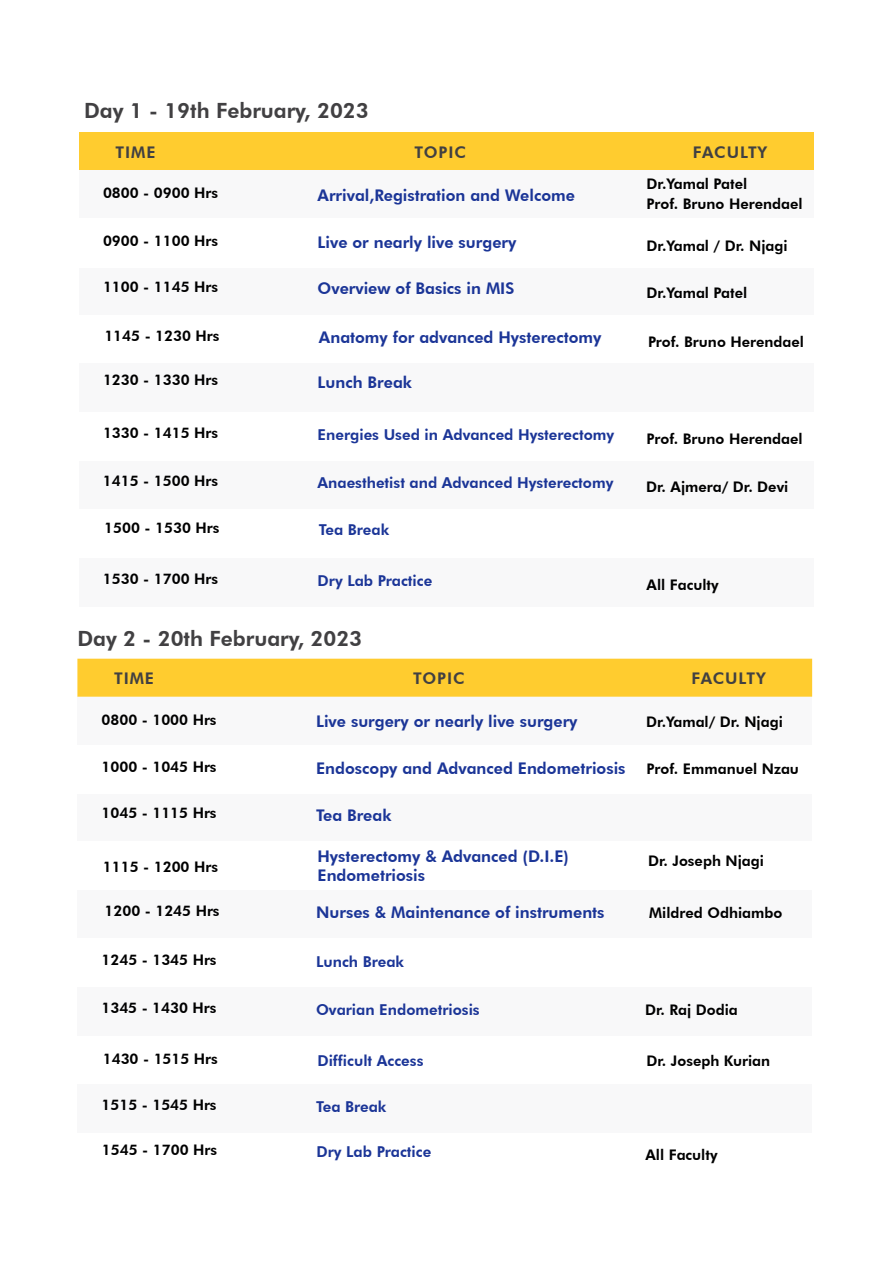
<style>
.page{position:relative;width:893px;height:1263px;background:#fff}
.page>*{position:absolute;margin:0;border:0;box-sizing:border-box;transform-origin:0 0}
.t1{font:800 21px "Futura BT";color:#414042}
.t2{font:800 16.05px/19.4px "Futura BT";color:#1b3597}
.t3{font:800 16.05px "Futura BT";letter-spacing:.055em;color:#414042}
.t4{font:800 15px "Futura BT";color:#1b3597}
.t5{font:800 14.55px/19.5px "Futura BT";color:#000}
</style>
<div class="page">
<div style="left:79px;top:169px;width:735px;height:49px;background:#f8f8f9"></div>
<div style="left:79px;top:268px;width:735px;height:48px;background:#f8f8f9"></div>
<div style="left:79px;top:315px;width:735px;height:49px;background:#fff"></div>
<div style="left:79px;top:364px;width:735px;height:48px;background:#f8f8f9"></div>
<div style="left:79px;top:461px;width:735px;height:48px;background:#f8f8f9"></div>
<div style="left:79px;top:558px;width:735px;height:49px;background:#f8f8f9"></div>
<div style="left:79px;top:132px;width:735px;height:38px;background:#ffcc2f"></div>
<div style="left:77px;top:696px;width:735px;height:48px;background:#f8f8f9"></div>
<div style="left:77px;top:794px;width:735px;height:49px;background:#f8f8f9"></div>
<div style="left:77px;top:842px;width:735px;height:48px;background:#fff"></div>
<div style="left:77px;top:890px;width:735px;height:48px;background:#f8f8f9"></div>
<div style="left:77px;top:987px;width:735px;height:49px;background:#f8f8f9"></div>
<div style="left:77px;top:1084px;width:735px;height:49px;background:#f8f8f9"></div>
<div style="left:77px;top:659px;width:735px;height:38px;background:#ffcc2f"></div>
<h1 class="t1" style="left:84px;top:102px;width:286px">Day 1 - 19th February, 2023</h1>
<p class="t3" style="left:116px;top:146px;width:42px">TIME</p>
<p class="t3" style="left:415px;top:146px;width:53px">TOPIC</p>
<p class="t3" style="left:693px;top:146px;width:76px">FACULTY</p>
<p class="t5" style="left:103px;top:185px;width:117px">0800 - 0900 Hrs</p>
<p class="t2" style="left:318px;top:187px;width:259px">Arrival,Registration and Welcome</p>
<p class="t5" style="left:647px;top:176px;width:157px">Dr.Yamal Patel<br>Prof. Bruno Herendael</p>
<p class="t5" style="left:103px;top:232px;width:117px">0900 - 1100 Hrs</p>
<p class="t2" style="left:318px;top:234px;width:200px">Live or nearly live surgery</p>
<p class="t5" style="left:647px;top:237px;width:143px">Dr.Yamal / Dr. Njagi</p>
<p class="t5" style="left:103px;top:278px;width:117px">1100 - 1145 Hrs</p>
<p class="t2" style="left:318px;top:280px;width:198px">Overview of Basics in MIS</p>
<p class="t5" style="left:647px;top:284px;width:102px">Dr.Yamal Patel</p>
<p class="t5" style="left:104px;top:327px;width:117px">1145 - 1230 Hrs</p>
<p class="t2" style="left:319px;top:329px;width:284px">Anatomy for advanced Hysterectomy</p>
<p class="t5" style="left:648px;top:333px;width:157px">Prof. Bruno Herendael</p>
<p class="t5" style="left:103px;top:372px;width:117px">1230 - 1330 Hrs</p>
<p class="t2" style="left:318px;top:374px;width:96px">Lunch Break</p>
<p class="t5" style="left:103px;top:424px;width:117px">1330 - 1415 Hrs</p>
<p class="t4" style="left:318px;top:429px;width:298px">Energies Used in Advanced Hysterectomy</p>
<p class="t5" style="left:647px;top:430px;width:157px">Prof. Bruno Herendael</p>
<p class="t5" style="left:103px;top:472px;width:117px">1415 - 1500 Hrs</p>
<p class="t4" style="left:318px;top:477px;width:297px">Anaesthetist and Advanced Hysterectomy</p>
<p class="t5" style="left:646px;top:478px;width:144px">Dr. Ajmera/ Dr. Devi</p>
<p class="t5" style="left:104px;top:519px;width:117px">1500 - 1530 Hrs</p>
<p class="t4" style="left:319px;top:523px;width:72px">Tea Break</p>
<p class="t5" style="left:103px;top:570px;width:117px">1530 - 1700 Hrs</p>
<p class="t4" style="left:318px;top:574px;width:116px">Dry Lab Practice</p>
<p class="t5" style="left:647px;top:576px;width:73px">All Faculty</p>
<h1 class="t1" style="left:77px;top:630px;width:286px">Day 2 - 20th February, 2023</h1>
<p class="t3" style="left:114px;top:672px;width:42px">TIME</p>
<p class="t3" style="left:413px;top:672px;width:53px">TOPIC</p>
<p class="t3" style="left:691px;top:672px;width:76px">FACULTY</p>
<p class="t5" style="left:101px;top:711px;width:117px">0800 - 1000 Hrs</p>
<p class="t2" style="left:316px;top:713px;width:263px">Live surgery or nearly live surgery</p>
<p class="t5" style="left:646px;top:713px;width:138px">Dr.Yamal/ Dr. Njagi</p>
<p class="t5" style="left:101px;top:758px;width:117px">1000 - 1045 Hrs</p>
<p class="t2" style="left:316px;top:760px;width:311px">Endoscopy and Advanced Endometriosis</p>
<p class="t5" style="left:647px;top:760px;width:154px">Prof. Emmanuel Nzau</p>
<p class="t5" style="left:101px;top:805px;width:117px">1045 - 1115 Hrs</p>
<p class="t2" style="left:316px;top:806px;width:77px">Tea Break</p>
<p class="t2" style="left:317px;top:848px;width:253px">Hysterectomy &amp; Advanced (D.I.E)<br>Endometriosis</p>
<p class="t5" style="left:103px;top:858px;width:117px">1115 - 1200 Hrs</p>
<p class="t5" style="left:648px;top:852px;width:117px">Dr. Joseph Njagi</p>
<p class="t5" style="left:104px;top:903px;width:117px">1200 - 1245 Hrs</p>
<p class="t2" style="left:316px;top:904px;width:290px">Nurses &amp; Maintenance of instruments</p>
<p class="t5" style="left:649px;top:905px;width:134px">Mildred Odhiambo</p>
<p class="t5" style="left:101px;top:951px;width:117px">1245 - 1345 Hrs</p>
<p class="t4" style="left:316px;top:955px;width:89px">Lunch Break</p>
<p class="t5" style="left:101px;top:999px;width:117px">1345 - 1430 Hrs</p>
<p class="t4" style="left:316px;top:1003px;width:165px">Ovarian Endometriosis</p>
<p class="t5" style="left:645px;top:1001px;width:94px">Dr. Raj Dodia</p>
<p class="t5" style="left:103px;top:1050px;width:117px">1430 - 1515 Hrs</p>
<p class="t4" style="left:317px;top:1054px;width:108px">Difficult Access</p>
<p class="t5" style="left:646px;top:1052px;width:125px">Dr. Joseph Kurian</p>
<p class="t5" style="left:101px;top:1096px;width:117px">1515 - 1545 Hrs</p>
<p class="t4" style="left:316px;top:1101px;width:72px">Tea Break</p>
<p class="t5" style="left:102px;top:1141px;width:117px">1545 - 1700 Hrs</p>
<p class="t4" style="left:317px;top:1145px;width:116px">Dry Lab Practice</p>
<p class="t5" style="left:645px;top:1146px;width:73px">All Faculty</p>
</div>
